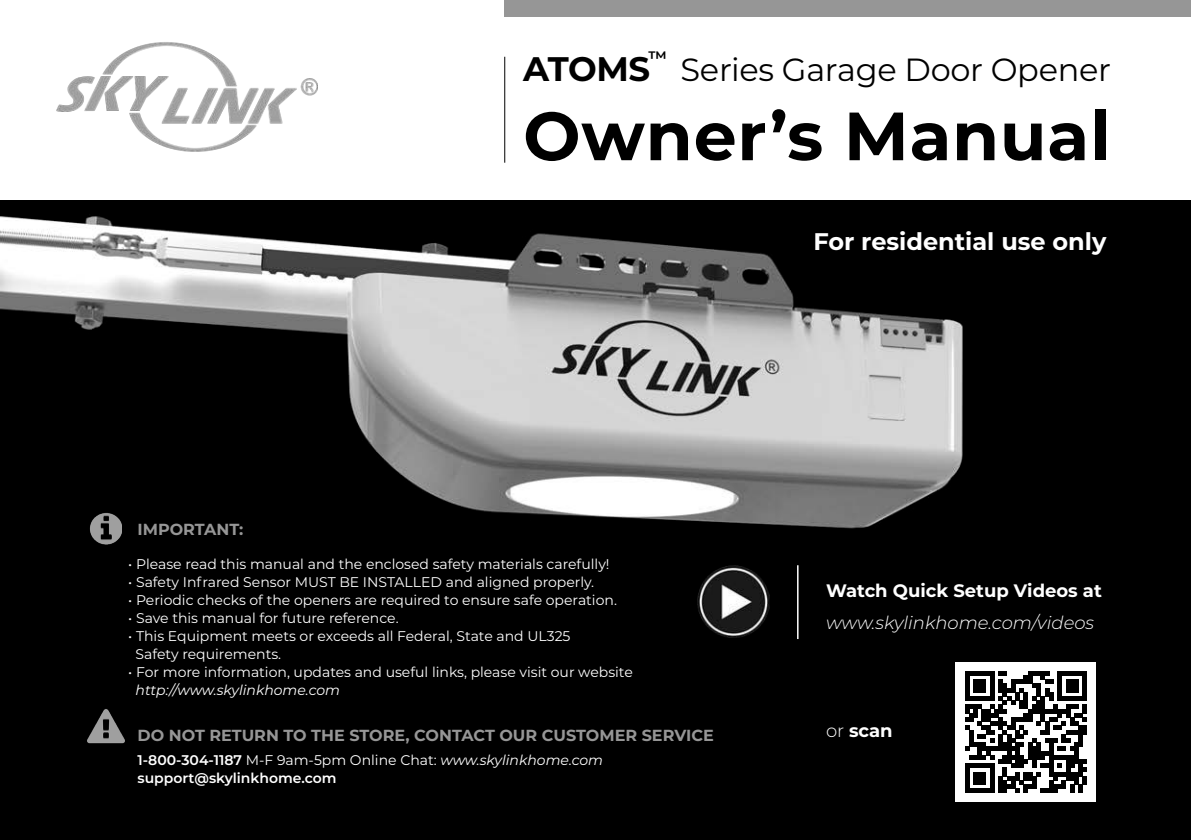
<style>
.page{position:relative;width:1191px;height:840px;background:#fff}
.page>*{position:absolute;margin:0;border:0;box-sizing:border-box;transform-origin:0 0}
.t1{font:700 68px "Montserrat";letter-spacing:.01em;color:#000}
.t2{font:32px "Montserrat";letter-spacing:-.01em;color:#000}
.t3{font:700 24px "Montserrat";color:#fff}
.t4{font:700 18px "Montserrat";color:#fff}
.t5{font:italic 300 18px "Montserrat";color:#fff}
.t6{font:600 18px "Montserrat";color:#000}
.t7{font:700 16px "Montserrat";color:#969696}
.t8{font:14px/18px "Montserrat";color:#fff}
.t9{font:600 14px/18px "Montserrat";color:#fff}
.t10{font:italic 14px "Montserrat";color:#fff}
.s1{font-weight:700;font-size:34px}
.s2{font-weight:400}
.s3{font-weight:400;font-style:italic}
.s4{font-weight:300}
</style>
<div class="page">
<img style="left:0;top:200px;width:1190px;height:639px">
<img style="left:57px;top:42px;width:260px;height:110px">
<hr style="left:106px;top:552px;width:625px;height:2px;background:#000">
<hr style="left:797px;top:565px;width:1px;height:73px;background:#fff">
<img style="left:697px;top:565px;width:72px;height:72px">
<div style="left:504px;top:0;width:686px;height:17px;background:#969696"></div>
<hr style="left:504px;top:57px;width:1px;height:106px;background:#000">
<div style="left:955px;top:661px;width:141px;height:140px;background:#fff"></div>
<svg style="left:965px;top:671px;width:122px;height:121px"></svg>
<img style="left:90px;top:511px;width:32px;height:34px">
<img style="left:87px;top:701px;width:37px;height:48px">
<p class="t6" style="left:648px;top:45px;width:20px">™</p>
<h2 class="t2" style="left:523px;top:47px;width:589px"><span class="s1">ATOMS</span> Series Garage Door Opener</h2>
<h1 class="t1" style="left:523px;top:87px;width:588px">Owner’s Manual</h1>
<h3 class="t3" style="left:813px;top:224px;width:294px">For residential use only</h3>
<p class="t7" style="left:137px;top:517px;width:107px">IMPORTANT:</p>
<p class="t8" style="left:128px;top:554px;width:483px">• Please read this manual and the enclosed safety materials carefully!</p>
<p class="t8" style="left:128px;top:572px;width:467px">• Safety Infrared Sensor MUST BE INSTALLED and aligned properly.</p>
<p class="t8" style="left:128px;top:590px;width:490px">• Periodic checks of the openers are required to ensure safe operation.</p>
<p class="t8" style="left:128px;top:608px;width:272px">• Save this manual for future reference.</p>
<p class="t8" style="left:136px;top:626px;width:436px;text-indent:-7px">• This Equipment meets or exceeds all Federal, State and UL325<br>Safety requirements.</p>
<p class="t8" style="left:128px;top:662px;width:506px">• For more information, updates and useful links, please visit our website</p>
<p class="t10" style="left:136px;top:680px;width:206px">http://www.skylinkhome.com</p>
<p class="t7" style="left:137px;top:723px;width:578px">DO NOT RETURN TO THE STORE, CONTACT OUR CUSTOMER SERVICE</p>
<p class="t9" style="left:137px;top:749px;width:467px">1-800-304-1187 <span class="s2">M-F 9am-5pm Online Chat:</span> <span class="s3">www.skylinkhome.com </span>support@skylinkhome.com</p>
<p class="t4" style="left:826px;top:577px;width:277px">Watch Quick Setup Videos at</p>
<p class="t5" style="left:826px;top:610px;width:270px">www.skylinkhome.com/videos</p>
<p class="t4" style="left:826px;top:717px;width:68px"><span class="s4">or</span> scan</p>
</div>
